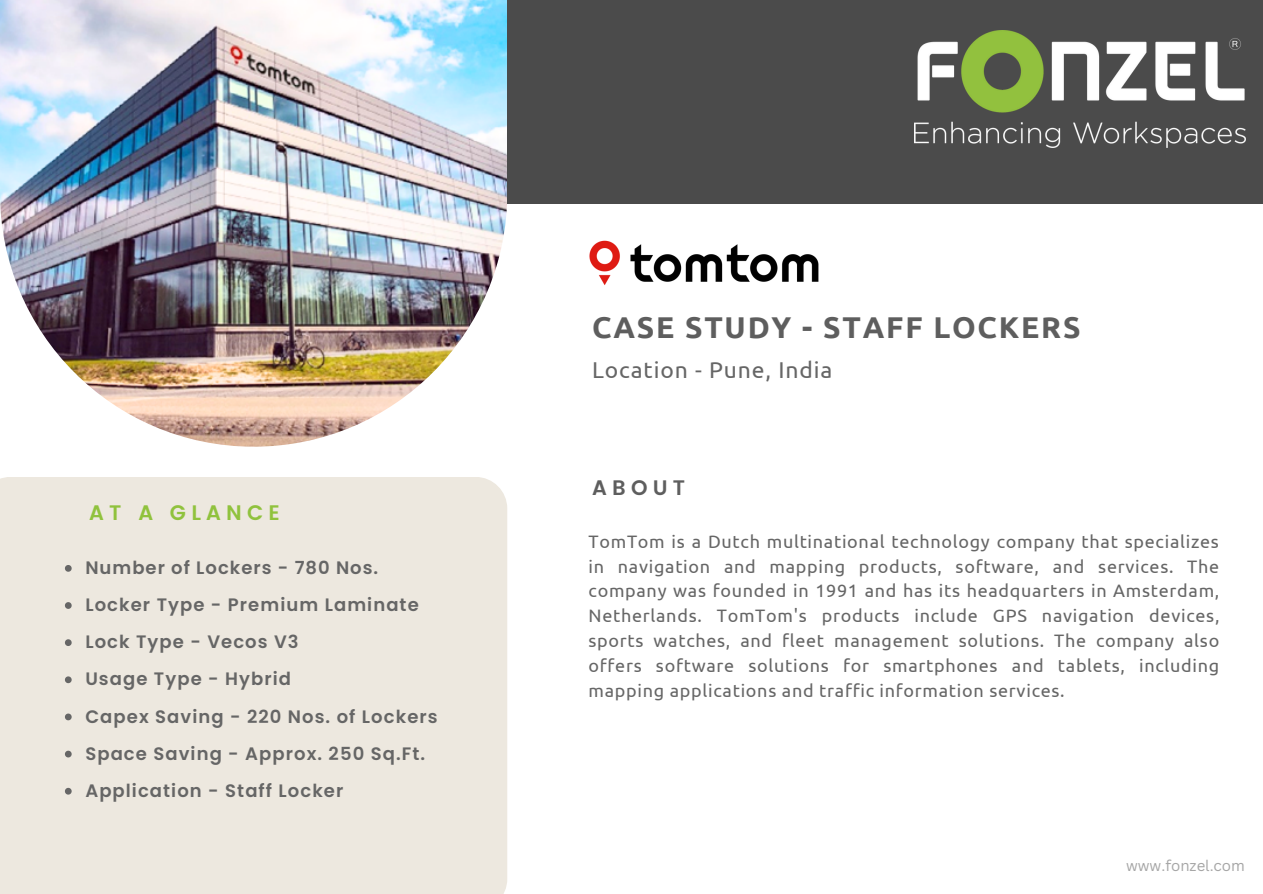
<style>
.page{position:relative;width:1263px;height:894px;background:#fff}
.page>*{position:absolute;margin:0;border:0;box-sizing:border-box;transform-origin:0 0}
.t1{font:700 30px "Ubuntu";letter-spacing:.06em;color:#5e5e5e}
.t2{font:22.8px "Ubuntu";letter-spacing:.04em;color:#666}
.t3{font:600 21px "Poppins";letter-spacing:.25em;color:#90c23d}
.t4{font:600 21px "Poppins";letter-spacing:.25em;color:#5e5e5e}
.t5{font:18px/24.8px "Ubuntu";letter-spacing:.04em;color:#666;text-align:justify}
.t6{font:600 18px "Poppins";letter-spacing:.06em;color:#666}
.t7{font:15px "Canva Sans";color:#a6a6a6}
</style>
<div class="page">
<img style="left:0;top:0;width:507px;height:446px">
<div style="left:0;top:477px;width:507px;height:416px;background:#ede8df"></div>
<div style="left:507px;top:0;width:755px;height:204px;background:#4b4b4b"></div>
<img style="left:914px;top:31px;width:331px;height:117px">
<img style="left:589px;top:240px;width:230px;height:45px">
<svg style="left:65px;top:565px;width:7px;height:6px"></svg>
<svg style="left:65px;top:602px;width:7px;height:6px"></svg>
<svg style="left:65px;top:639px;width:7px;height:6px"></svg>
<svg style="left:65px;top:676px;width:7px;height:7px"></svg>
<svg style="left:65px;top:713px;width:7px;height:7px"></svg>
<svg style="left:65px;top:750px;width:7px;height:7px"></svg>
<svg style="left:65px;top:787px;width:7px;height:7px"></svg>
<p class="t3" style="left:89px;top:500px;width:192px">AT A GLANCE</p>
<p class="t6" style="left:85px;top:555px;width:294px">Number of Lockers - 780 Nos.</p>
<p class="t6" style="left:85px;top:592px;width:335px">Locker Type - Premium Laminate</p>
<p class="t6" style="left:85px;top:629px;width:215px">Lock Type - Vecos V3</p>
<p class="t6" style="left:85px;top:666px;width:207px">Usage Type - Hybrid</p>
<p class="t6" style="left:85px;top:703px;width:354px">Capex Saving - 220 Nos. of Lockers</p>
<p class="t6" style="left:85px;top:740px;width:341px">Space Saving - Approx. 250 Sq.Ft.</p>
<p class="t6" style="left:85px;top:777px;width:260px">Application - Staff Locker</p>
<p class="t1" style="left:592px;top:309px;width:490px">CASE STUDY - STAFF LOCKERS</p>
<p class="t2" style="left:592px;top:356px;width:242px">Location - Pune, India</p>
<p class="t4" style="left:592px;top:475px;width:95px">ABOUT</p>
<p class="t5" style="left:589px;top:528px;width:632px">TomTom is a Dutch multinational technology company that specializes in navigation and mapping products, software, and services. The company was founded in 1991 and has its headquarters in Amsterdam, Netherlands. TomTom's products include GPS navigation devices, sports watches, and fleet management solutions. The company also offers software solutions for smartphones and tablets, including mapping applications and traffic information services.</p>
<p class="t7" style="left:1126px;top:854px;width:120px">www.fonzel.com</p>
</div>
